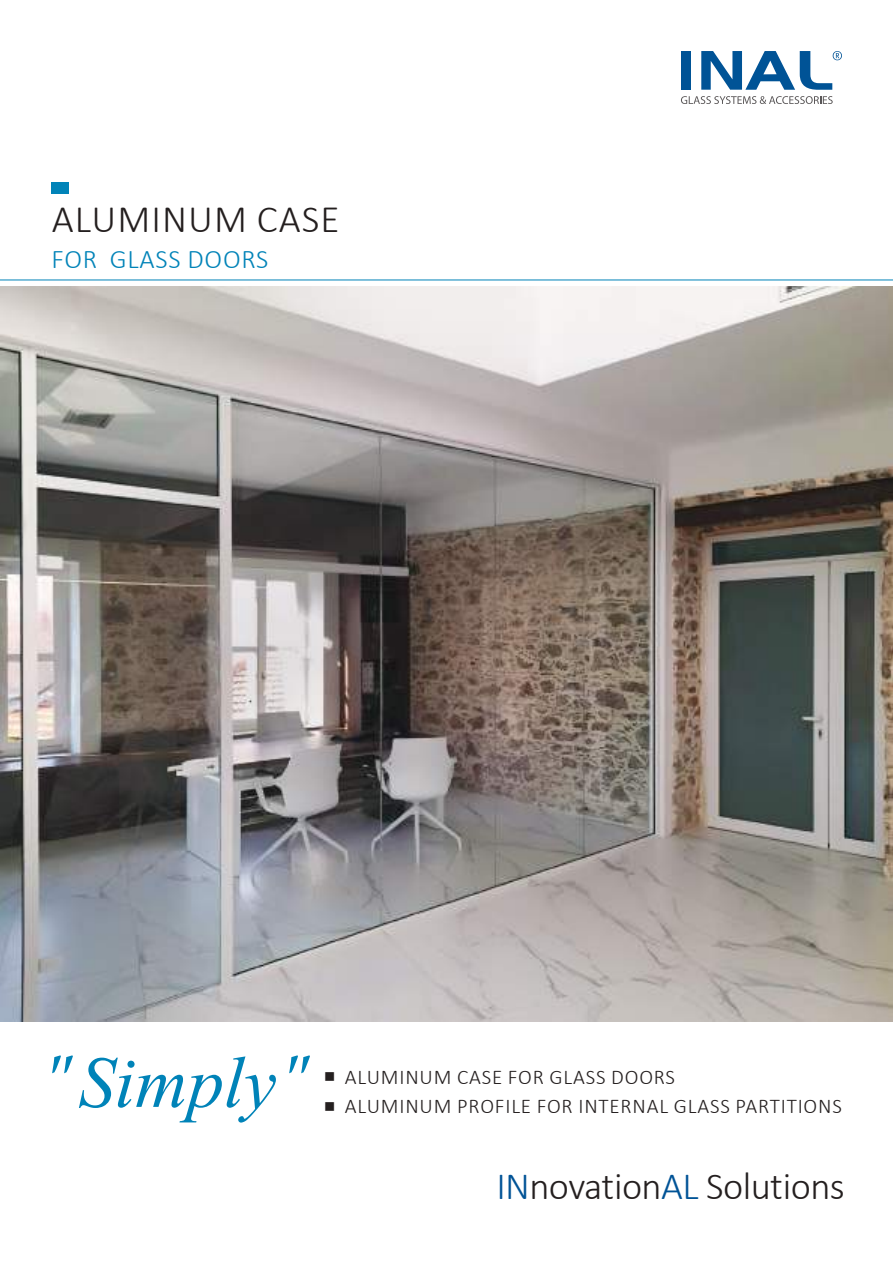
<style>
.page{position:relative;width:893px;height:1263px;background:#fff}
.page>*{position:absolute;margin:0;border:0;box-sizing:border-box;transform-origin:0 0}
.t1{font:300 39px "Calibri";letter-spacing:.03em;color:#241f1f}
.t2{font:300 38.7px "Calibri";letter-spacing:-.015em;color:#241f1f}
.t3{font:300 27px "Calibri";letter-spacing:.03em;color:#0083b8}
.t4{font:300 21px/29.5px "Calibri";letter-spacing:.04em;color:#241f1f}
.s1{color:#005396}
</style>
<div class="page">
<img style="left:0;top:287px;width:893px;height:734px">
<svg style="left:681px;top:96px;width:152px;height:8px"></svg>
<div style="left:681px;top:51px;width:9px;height:39px;background:#005396"></div>
<svg style="left:701px;top:51px;width:141px;height:39px"></svg>
<hr style="left:0;top:280px;width:893px;height:1px;background:#0083b8">
<div style="left:51px;top:183px;width:18px;height:11px;background:#0083b8"></div>
<svg style="left:79px;top:1056px;width:197px;height:66px"></svg>
<svg style="left:289px;top:1055px;width:21px;height:18px"></svg>
<svg style="left:52px;top:1055px;width:21px;height:18px"></svg>
<h1 class="t1" style="left:52px;top:205px;width:289px">ALUMINUM CASE</h1>
<p class="t3" style="left:52px;top:250px;width:218px">FOR GLASS DOORS</p>
<p class="t4" style="left:345px;top:1063px;width:499px">ALUMINUM CASE FOR GLASS DOORS<br>ALUMINUM PROFILE FOR INTERNAL GLASS PARTITIONS</p>
<h2 class="t2" style="left:496px;top:1173px;width:350px"><span class="s1">IN</span>novation<span class="s1">AL</span> Solutions</h2>
</div>
